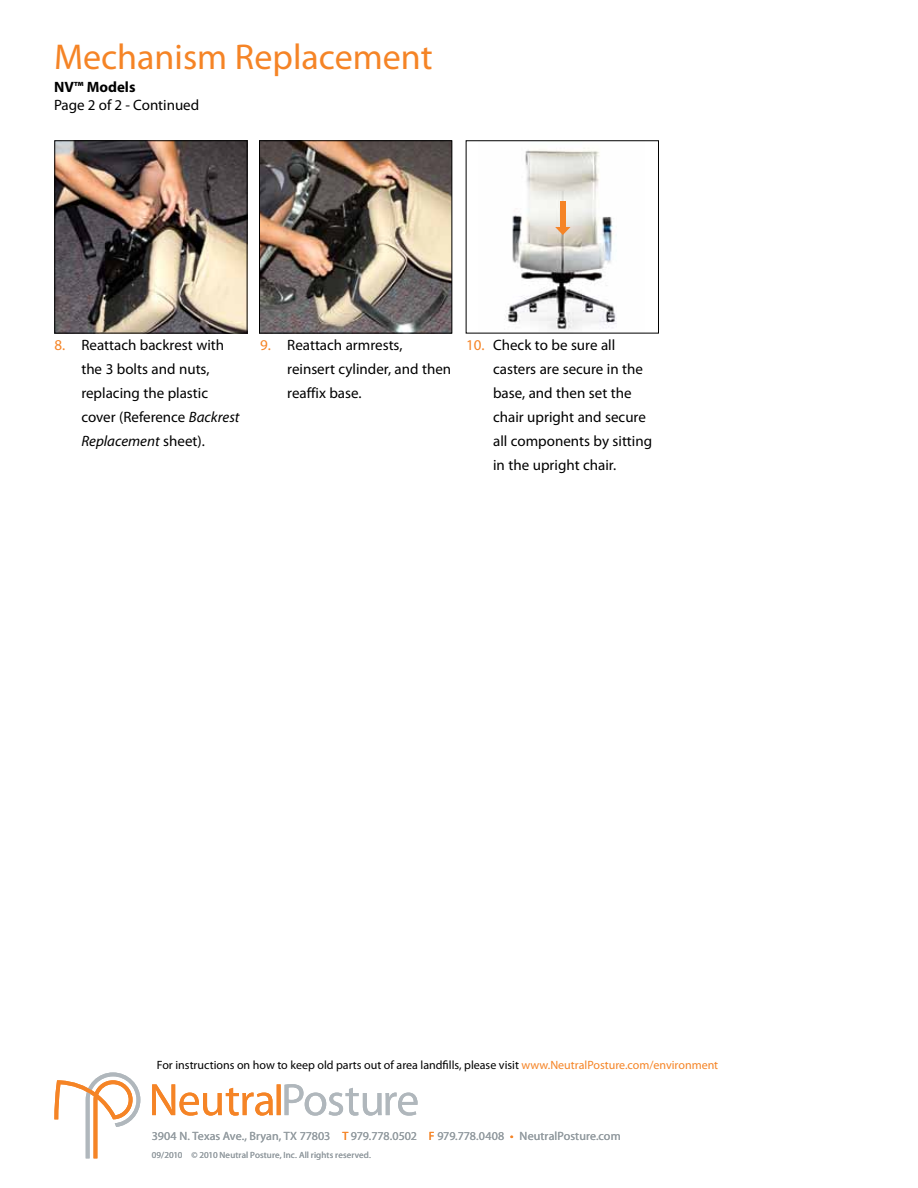
<style>
.page{position:relative;width:918px;height:1188px;background:#fff}
.page>*{position:absolute;margin:0;border:0;box-sizing:border-box;transform-origin:0 0}
.t1{font:36px "Myriad Pro";color:#f58426}
.t2{font:15px/24px "Myriad Pro";color:#000}
.t3{font:700 15px "Myriad Pro";color:#000}
.t4{font:12px "Myriad Pro";color:#000}
.t5{font:12px "Myriad Pro";letter-spacing:.005em;color:#949ca1}
.t6{font:9px "Myriad Pro";letter-spacing:.015em;color:#949ca1}
.s1{color:#f58426}
.s2{font-style:italic}
</style>
<div class="page">
<svg style="left:152px;top:1084px;width:121px;height:32px"></svg>
<svg style="left:277px;top:1084px;width:4px;height:31px"></svg>
<svg style="left:285px;top:1084px;width:133px;height:32px"></svg>
<svg style="left:54px;top:1072px;width:86px;height:86px"></svg>
<img style="left:505px;top:148px;width:112px;height:182px">
<div style="left:466px;top:140px;width:193px;height:193px;border:1px solid #000"></div>
<img style="left:56px;top:142px;width:189px;height:189px">
<div style="left:54px;top:140px;width:193px;height:193px;border:1px solid #000"></div>
<img style="left:261px;top:142px;width:189px;height:189px">
<div style="left:259px;top:140px;width:193px;height:193px;border:1px solid #000"></div>
<svg style="left:555px;top:227px;width:15px;height:8px"></svg>
<div style="left:560px;top:201px;width:6px;height:27px;background:#f58426"></div>
<h1 class="t1" style="left:54px;top:34px;width:380px">Mechanism Replacement</h1>
<p class="t3" style="left:54px;top:78px;width:83px">NV™ Models</p>
<p class="t2" style="left:54px;top:93px;width:147px">Page 2 of 2 - Continued</p>
<p class="t2" style="left:81px;top:333px;width:160px;text-indent:-27px"><span class="s1">8.</span> Reattach backrest with the 3 bolts and nuts, replacing the plastic cover (Reference <span class="s2">Backrest<br>Replacement</span> sheet).</p>
<p class="t2" style="left:287px;top:333px;width:166px;text-indent:-27px"><span class="s1">9.</span> Reattach armrests, reinsert cylinder, and then reaffix base.</p>
<p class="t2" style="left:493px;top:333px;width:161px;text-indent:-27px"><span class="s1">10.</span> Check to be sure all casters are secure in the base, and then set the chair upright and secure all components by sitting in the upright chair.</p>
<p class="t4" style="left:157px;top:1058px;width:563px">For instructions on how to keep old parts out of area landfills, please visit <span class="s1">www.NeutralPosture.com/environment</span></p>
<p class="t5" style="left:152px;top:1129px;width:470px">3904 N. Texas Ave., Bryan, TX 77803 <span class="s1">T</span> 979.778.0502 <span class="s1">F</span> 979.778.0408 <span class="s1">•</span> NeutralPosture.com</p>
<p class="t6" style="left:152px;top:1150px;width:221px">09/2010 © 2010 Neutral Posture, Inc. All rights reserved.</p>
</div>
